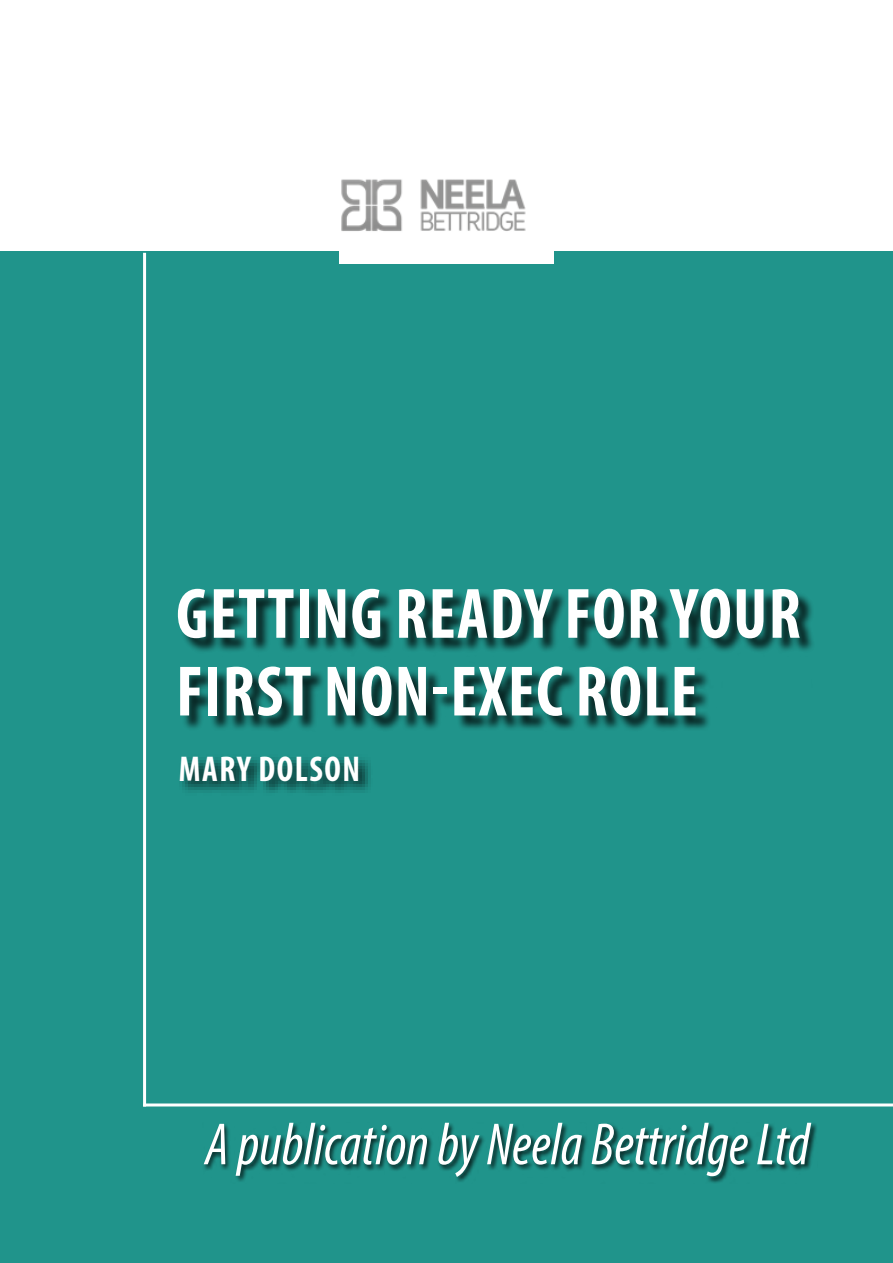
<style>
.page{position:relative;width:893px;height:1263px;background:#fff}
.page>*{position:absolute;margin:0;border:0;box-sizing:border-box;transform-origin:0 0}
.Cover_h1{font:700 condensed 72px/77.7px "Myriad Pro";letter-spacing:.02em;color:#fff;scale:.95 1}
.Cover_Intro{font:italic condensed 60px "Myriad Pro";color:#fff;scale:.95 1}
.Cover_h1-2{font:700 condensed 36px "Myriad Pro";letter-spacing:.045em;color:#fff;scale:.95 1}
</style>
<div class="page">
<div style="left:0;top:252px;width:893px;height:1011px;background:#20948b"></div>
<img style="left:340px;top:179px;width:213px;height:84px">
<hr style="left:143px;top:253px;width:3px;height:853px;background:#fff">
<hr style="left:143px;top:1103px;width:750px;height:3px;background:#fff">
<div style="left:180px;top:590px;width:635px;height:142px;background:#000;opacity:.75"></div>
<div style="left:202px;top:1122px;width:616px;height:62px;background:#000;opacity:.75"></div>
<div style="left:177px;top:754px;width:195px;height:41px;background:#000;opacity:.75"></div>
<p class="Cover_h1" style="left:176px;top:573px;width:659px">GETTING READY FOR YOUR<br>FIRST NON-EXEC ROLE</p>
<p class="Cover_h1-2" style="left:179px;top:746px;width:192px">MARY DOLSON</p>
<p class="Cover_Intro" style="left:205px;top:1108px;width:638px">A publication by Neela Bettridge Ltd</p>
</div>
